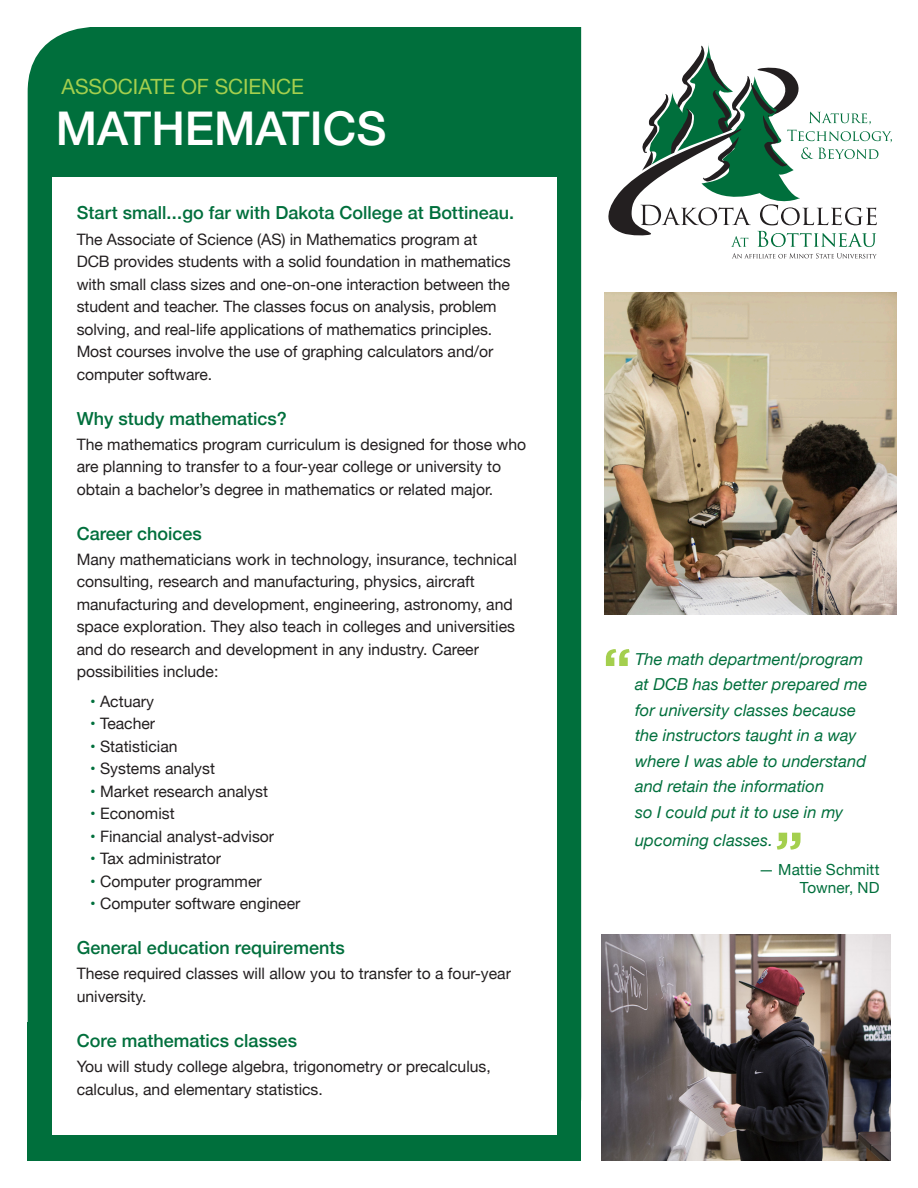
<style>
.page{position:relative;width:918px;height:1188px;background:#fff}
.page>*{position:absolute;margin:0;border:0;box-sizing:border-box;transform-origin:0 0}
.t1{font:500 46.5px "Helvetica Neue";color:#fff}
.t2{font:21px "Helvetica Neue";letter-spacing:-.005em;color:#a4cf4e}
.Headers{font:500 18px "Helvetica Neue";color:#006f3c}
.Paragraph_Style_1{font:italic 16.5px/25.5px "Helvetica Neue";letter-spacing:.005em;color:#006f3c}
.t3{font:15.75px/22.5px "Helvetica Neue";color:#231f20}
.Paragraph_Style_1-2{font:15.3px/18px "Helvetica Neue";letter-spacing:.005em;color:#006f3c;text-align:right}
.s1{color:#006f3c}
</style>
<div class="page">
<img style="left:602px;top:934px;width:289px;height:227px">
<div style="left:28px;top:27px;width:553px;height:1134px;background:#006f3c"></div>
<svg style="left:732px;top:253px;width:145px;height:5px"></svg>
<svg style="left:578px;top:43px;width:314px;height:204px"></svg>
<div style="left:52px;top:177px;width:505px;height:957px;background:#fff"></div>
<img style="left:604px;top:293px;width:292px;height:322px">
<svg style="left:606px;top:649px;width:24px;height:17px"></svg>
<svg style="left:777px;top:833px;width:24px;height:17px"></svg>
<p class="t2" style="left:62px;top:72px;width:244px">ASSOCIATE OF SCIENCE</p>
<p class="t1" style="left:56px;top:91px;width:332px">MATHEMATICS</p>
<p class="Headers" style="left:77px;top:198px;width:439px">Start small...go far with Dakota College at Bottineau.</p>
<p class="t3" style="left:77px;top:229px;width:436px">The Associate of Science (AS) in Mathematics program at DCB provides students with a solid foundation in mathematics with small class sizes and one-on-one interaction between the student and teacher. The classes focus on analysis, problem solving, and real-life applications of mathematics principles.<br>Most courses involve the use of graphing calculators and/or computer software.</p>
<p class="Headers" style="left:77px;top:404px;width:212px">Why study mathematics?</p>
<p class="t3" style="left:77px;top:434px;width:451px">The mathematics program curriculum is designed for those who are planning to transfer to a four-year college or university to obtain a bachelor’s degree in mathematics or related major.</p>
<p class="Headers" style="left:77px;top:519px;width:127px">Career choices</p>
<p class="t3" style="left:77px;top:549px;width:442px">Many mathematicians work in technology, insurance, technical consulting, research and manufacturing, physics, aircraft manufacturing and development, engineering, astronomy, and space exploration. They also teach in colleges and universities and do research and development in any industry. Career possibilities include:</p>
<p class="t3" style="left:90px;top:691px;width:65px"><span class="s1">•</span> Actuary</p>
<p class="t3" style="left:90px;top:713px;width:67px"><span class="s1">•</span> Teacher</p>
<p class="t3" style="left:90px;top:736px;width:89px"><span class="s1">•</span> Statistician</p>
<p class="t3" style="left:90px;top:758px;width:126px"><span class="s1">•</span> Systems analyst</p>
<p class="t3" style="left:90px;top:781px;width:179px"><span class="s1">•</span> Market research analyst</p>
<p class="t3" style="left:90px;top:803px;width:86px"><span class="s1">•</span> Economist</p>
<p class="t3" style="left:90px;top:826px;width:186px"><span class="s1">•</span> Financial analyst-advisor</p>
<p class="t3" style="left:90px;top:848px;width:132px"><span class="s1">•</span> Tax administrator</p>
<p class="t3" style="left:90px;top:871px;width:173px"><span class="s1">•</span> Computer programmer</p>
<p class="t3" style="left:90px;top:893px;width:212px"><span class="s1">•</span> Computer software engineer</p>
<p class="Headers" style="left:77px;top:933px;width:270px">General education requirements</p>
<p class="t3" style="left:77px;top:963px;width:436px">These required classes will allow you to transfer to a four-year university.</p>
<p class="Headers" style="left:77px;top:1026px;width:222px">Core mathematics classes</p>
<p class="t3" style="left:77px;top:1056px;width:416px">You will study college algebra, trigonometry or precalculus, calculus, and elementary statistics.</p>
<p class="Paragraph_Style_1" style="left:635px;top:647px;width:234px">The math department/program at DCB has better prepared me for university classes because the instructors taught in a way where I was able to understand and retain the information<br>so I could put it to use in my</p>
<p class="Paragraph_Style_1" style="left:635px;top:829px;width:139px">upcoming classes.</p>
<p class="Paragraph_Style_1-2" style="left:759px;top:861px;width:122px">— Mattie Schmitt<br>Towner, ND</p>
</div>
